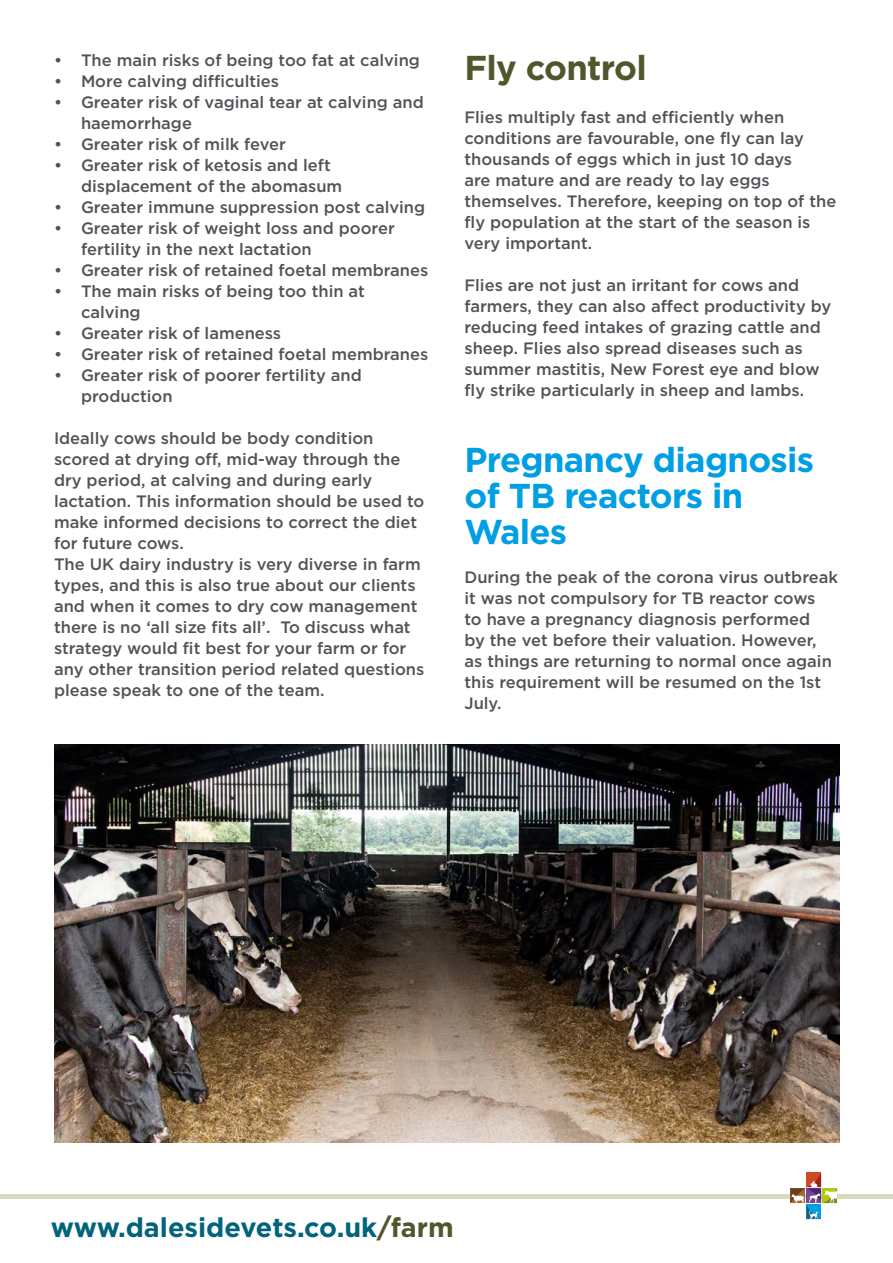
<style>
.page{position:relative;width:893px;height:1263px;background:#fff}
.page>*{position:absolute;margin:0;border:0;box-sizing:border-box;transform-origin:0 0}
.t1{font:700 34.5px/36px "Gotham";letter-spacing:-.02em;color:#009fe3}
.t2{font:700 34.5px "Gotham";letter-spacing:-.02em;color:#51562d}
.t3{font:700 27px "Gotham";color:#01647c}
.t4{font:500 16.5px/21px "Gotham";color:#505358}
.s1{color:#51562d}
</style>
<div class="page">
<div style="left:0;top:1194px;width:893px;height:5px;background:#d8dbbe"></div>
<svg style="left:790px;top:1172px;width:47px;height:47px"></svg>
<img style="left:54px;top:744px;width:786px;height:398px">
<p class="t4" style="left:54px;top:49px;width:367px">• The main risks of being too fat at calving</p>
<p class="t4" style="left:54px;top:70px;width:227px">• More calving difficulties</p>
<p class="t4" style="left:81px;top:91px;width:344px;text-indent:-27px">• Greater risk of vaginal tear at calving and haemorrhage</p>
<p class="t4" style="left:54px;top:133px;width:233px">• Greater risk of milk fever</p>
<p class="t4" style="left:81px;top:154px;width:263px;text-indent:-27px">• Greater risk of ketosis and left displacement of the abomasum</p>
<p class="t4" style="left:54px;top:196px;width:373px">• Greater immune suppression post calving</p>
<p class="t4" style="left:81px;top:217px;width:315px;text-indent:-27px">• Greater risk of weight loss and poorer fertility in the next lactation</p>
<p class="t4" style="left:54px;top:259px;width:376px">• Greater risk of retained foetal membranes</p>
<p class="t4" style="left:81px;top:280px;width:285px;text-indent:-27px">• The main risks of being too thin at calving</p>
<p class="t4" style="left:54px;top:322px;width:229px">• Greater risk of lameness</p>
<p class="t4" style="left:54px;top:343px;width:376px">• Greater risk of retained foetal membranes</p>
<p class="t4" style="left:81px;top:364px;width:282px;text-indent:-27px">• Greater risk of poorer fertility and production</p>
<p class="t4" style="left:54px;top:427px;width:372px">Ideally cows should be body condition scored at drying off, mid-way through the dry period, at calving and during early lactation. This information should be used to make informed decisions to correct the diet for future cows.<br>The UK dairy industry is very diverse in farm types, and this is also true about our clients and when it comes to dry cow management there is no ‘all size fits all’. To discuss what strategy would fit best for your farm or for any other transition period related questions please speak to one of the team.</p>
<h1 class="t2" style="left:464px;top:48px;width:184px">Fly control</h1>
<p class="t4" style="left:464px;top:106px;width:373px">Flies multiply fast and efficiently when conditions are favourable, one fly can lay thousands of eggs which in just 10 days<br>are mature and are ready to lay eggs themselves. Therefore, keeping on top of the fly population at the start of the season is very important.</p>
<p class="t4" style="left:464px;top:274px;width:368px">Flies are not just an irritant for cows and farmers, they can also affect productivity by reducing feed intakes of grazing cattle and sheep. Flies also spread diseases such as summer mastitis, New Forest eye and blow fly strike particularly in sheep and lambs.</p>
<h1 class="t1" style="left:464px;top:441px;width:351px">Pregnancy diagnosis of TB reactors in<br>Wales</h1>
<p class="t4" style="left:464px;top:566px;width:375px">During the peak of the corona virus outbreak it was not compulsory for TB reactor cows<br>to have a pregnancy diagnosis performed<br>by the vet before their valuation. However, as things are returning to normal once again this requirement will be resumed on the 1st July.</p>
<h2 class="t3" style="left:51px;top:1212px;width:404px">www.dalesidevets.co.uk<span class="s1">/farm</span></h2>
</div>
